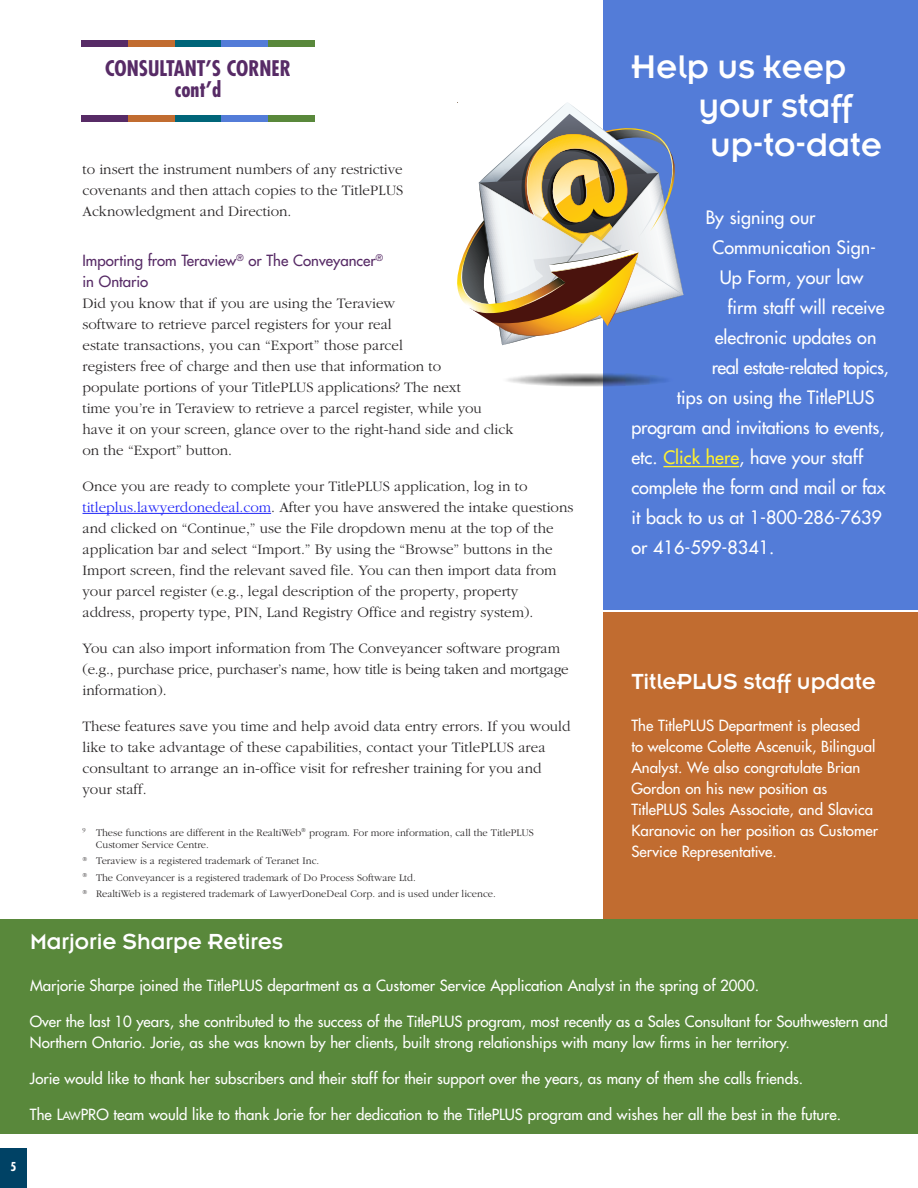
<style>
.page{position:relative;width:918px;height:1188px;background:#fff}
.page>*{position:absolute;margin:0;border:0;box-sizing:border-box;transform-origin:0 0}
.t1{font:36px "Insignia";color:#fff}
.t2{font:24px "Insignia";color:#fff}
.t3{font:700 condensed 21px/21px "Futura";color:#572b66;text-align:center}
.t4{font:18px "Futura";color:#fff}
.t5{font:18px "Futura";letter-spacing:-.03em;color:#fff}
.t6{font:300 15px/21px "Garamond";color:#282526}
.t7{font:15px/21px "Futura";color:#fff}
.t8{font:15px/21px "Futura";color:#572b66}
.t9{font:700 condensed 12px "Futura";color:#fff}
.t10{font:300 10.5px/16.5px "Garamond";color:#282526}
.s1{color:#2227f7}
.s2{color:#fff12e}
.s3{font-size:11.25px}
</style>
<div class="page">
<div style="left:0;top:1148px;width:27px;height:40px;background:#004265"></div>
<div style="left:81px;top:40px;width:47px;height:7px;background:#572b66"></div>
<div style="left:128px;top:40px;width:47px;height:7px;background:#c16c30"></div>
<div style="left:175px;top:40px;width:47px;height:7px;background:#006579"></div>
<div style="left:222px;top:40px;width:46px;height:7px;background:#537cd8"></div>
<div style="left:268px;top:40px;width:47px;height:7px;background:#59883b"></div>
<div style="left:81px;top:115px;width:47px;height:7px;background:#572b66"></div>
<div style="left:128px;top:115px;width:47px;height:7px;background:#c16c30"></div>
<div style="left:175px;top:115px;width:47px;height:7px;background:#006579"></div>
<div style="left:222px;top:115px;width:46px;height:7px;background:#537cd8"></div>
<div style="left:268px;top:115px;width:47px;height:7px;background:#59883b"></div>
<div style="left:603px;top:0;width:315px;height:610px;background:#537cd8"></div>
<hr style="left:82px;top:513px;width:189px;height:1px;background:#2227f7">
<hr style="left:663px;top:466px;width:76px;height:1px;background:#fff12e">
<div style="left:603px;top:612px;width:315px;height:306px;background:#c16c30"></div>
<div style="left:0;top:920px;width:918px;height:214px;background:#59883b"></div>
<svg style="left:457px;top:102px;width:226px;height:243px"></svg>
<img style="left:507px;top:373px;width:81px;height:14px">
<h3 class="t3" style="left:105px;top:60px;width:187px">CONSULTANT’S CORNER cont’d</h3>
<p class="t6" style="left:82px;top:158px;width:322px;text-align:justify">to insert the instrument numbers of any restrictive covenants and then attach copies to the TitlePLUS Acknowledgment and Direction.</p>
<p class="t8" style="left:82px;top:251px;width:302px">Importing from Teraview<sup>®</sup> or The Conveyancer<sup>® </sup>in Ontario</p>
<p class="t6" style="left:82px;top:292px;width:432px">Did you know that if you are using the Teraview<br>software to retrieve parcel registers for your real<br>estate transactions, you can “Export” those parcel<br>registers free of charge and then use that information to<br>populate portions of your TitlePLUS applications? The next<br>time you’re in Teraview to retrieve a parcel register, while you have it on your screen, glance over to the right-hand side and click on the “Export” button.</p>
<p class="t6" style="left:82px;top:475px;width:492px">Once you are ready to complete your TitlePLUS application, log in to <span class="s1">titleplus.lawyerdonedeal.com</span>. After you have answered the intake questions and clicked on “Continue,” use the File dropdown menu at the top of the application bar and select “Import.” By using the “Browse” buttons in the Import screen, find the relevant saved file. You can then import data from your parcel register (e.g., legal description of the property, property address, property type, PIN, Land Registry Office and registry system).</p>
<p class="t6" style="left:82px;top:637px;width:488px">You can also import information from The Conveyancer software program (e.g., purchase price, purchaser’s name, how title is being taken and mortgage information).</p>
<p class="t6" style="left:82px;top:715px;width:490px">These features save you time and help avoid data entry errors. If you would like to take advantage of these capabilities, contact your TitlePLUS area consultant to arrange an in-office visit for refresher training for you and your staff.</p>
<p class="t10" style="left:96px;top:826px;width:440px;line-height:12px;text-indent:-13px"><sup>9</sup> These functions are different in the RealtiWeb<sup>®</sup> program. For more information, call the TitlePLUS<br>Customer Service Centre.</p>
<p class="t10" style="left:82px;top:853px;width:415px"><sup>®</sup> Teraview is a registered trademark of Teranet Inc.<br><sup>®</sup> The Conveyancer is a registered trademark of Do Process Software Ltd.<br><sup>®</sup> RealtiWeb is a registered trademark of LawyerDoneDeal Corp. and is used under licence.</p>
<h1 class="t1" style="left:631px;top:55px;width:216px">Help us keep</h1>
<h1 class="t1" style="left:698px;top:94px;width:156px">your staff</h1>
<h1 class="t1" style="left:710px;top:133px;width:174px">up-to-date</h1>
<p class="t4" style="left:706px;top:208px;width:111px">By signing our</p>
<p class="t4" style="left:712px;top:238px;width:165px">Communication Sign-</p>
<p class="t4" style="left:720px;top:268px;width:145px">Up Form, your law</p>
<p class="t4" style="left:728px;top:298px;width:159px">firm staff will receive</p>
<p class="t4" style="left:715px;top:328px;width:163px">electronic updates on</p>
<p class="t5" style="left:712px;top:358px;width:178px">real estate-related topics,</p>
<p class="t4" style="left:677px;top:388px;width:199px">tips on using the TitlePLUS</p>
<p class="t4" style="left:631px;top:418px;width:254px">program and invitations to events,</p>
<p class="t4" style="left:631px;top:448px;width:233px">etc. <span class="s2">Click here</span>, have your staff</p>
<p class="t4" style="left:631px;top:478px;width:256px">complete the form and mail or fax</p>
<p class="t4" style="left:631px;top:508px;width:252px">it back to us at 1-800-286-7639</p>
<p class="t4" style="left:631px;top:538px;width:144px">or 416-599-8341.</p>
<h2 class="t2" style="left:631px;top:674px;width:246px">TitlePLUS staff update</h2>
<p class="t7" style="left:631px;top:716px;width:248px">The TitlePLUS Department is pleased<br>to welcome Colette Ascenuik, Bilingual Analyst. We also congratulate Brian Gordon on his new position as TitlePLUS Sales Associate, and Slavica Karanovic on her position as Customer Service Representative.</p>
<h2 class="t2" style="left:30px;top:933px;width:255px">Marjorie Sharpe Retires</h2>
<p class="t7" style="left:30px;top:976px;width:731px">Marjorie Sharpe joined the TitlePLUS department as a Customer Service Application Analyst in the spring of 2000.</p>
<p class="t7" style="left:30px;top:1012px;width:859px">Over the last 10 years, she contributed to the success of the TitlePLUS program, most recently as a Sales Consultant for Southwestern and<br>Northern Ontario. Jorie, as she was known by her clients, built strong relationships with many law firms in her territory.</p>
<p class="t7" style="left:30px;top:1069px;width:775px">Jorie would like to thank her subscribers and their staff for their support over the years, as many of them she calls friends.</p>
<p class="t7" style="left:30px;top:1105px;width:813px">The L<span class="s3">AW</span>PRO team would like to thank Jorie for her dedication to the TitlePLUS program and wishes her all the best in the future.</p>
<p class="t9" style="left:11px;top:1162px;width:7px">5</p>
</div>
